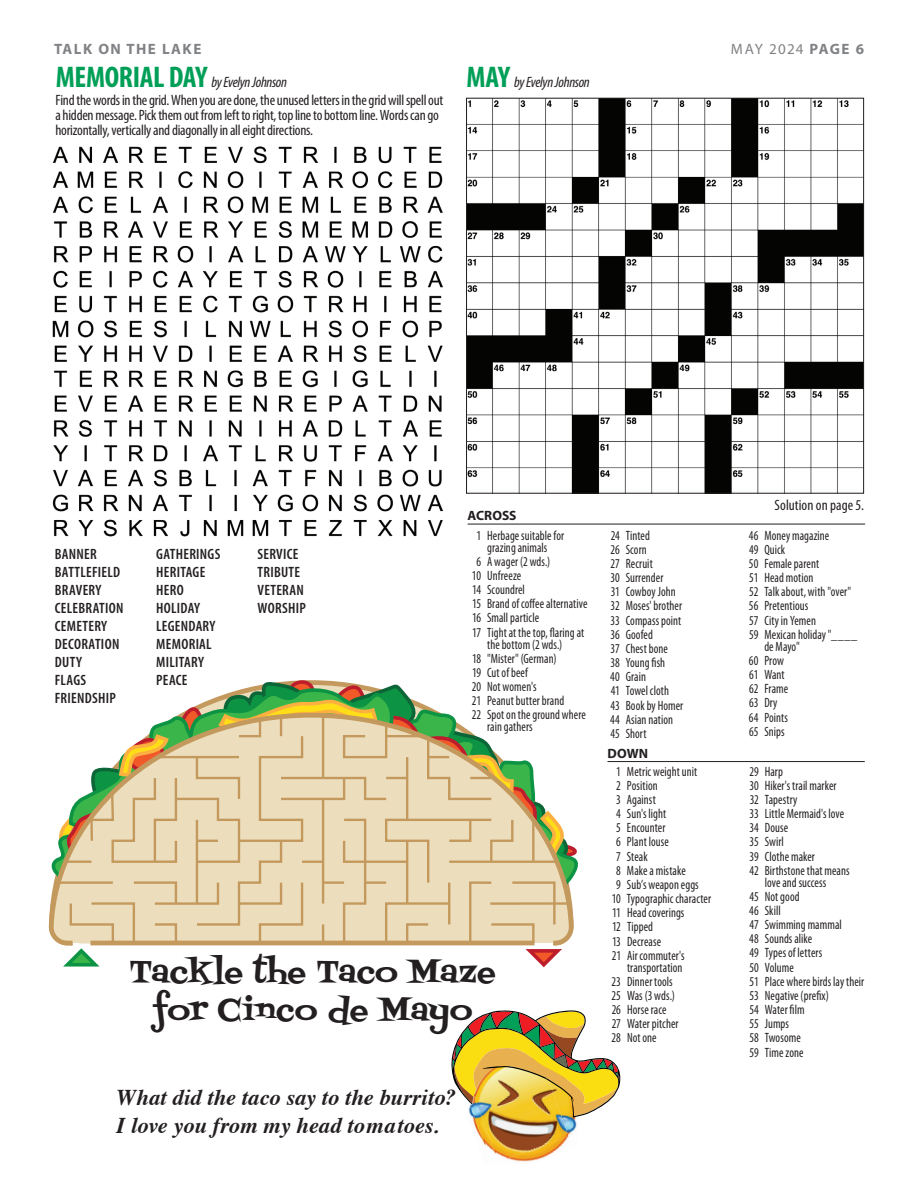
<style>
.page{position:relative;width:918px;height:1188px;background:#fff}
.page>*{position:absolute;margin:0;border:0;box-sizing:border-box;transform-origin:0 0}
.t1{font:31.5px/37.8px "Fontdiner Swanky";color:#231f20;text-align:center}
.t2{font:italic 700 22.5px/27.9px "Times";letter-spacing:.005em;color:#231f20}
.t3{font:condensed 15px/15px "Myriad Pro";letter-spacing:-.015em;color:#231f20}
.t4{font:600 condensed 15px/18px "Myriad Pro";letter-spacing:.02em;color:#231f20}
.t5{font:italic condensed 15px "Myriad Pro";letter-spacing:-.02em;color:#231f20}
.t6{font:condensed 15px "Myriad Pro";letter-spacing:.005em;color:#231f20}
.t7{font:700 15px "Myriad Pro";letter-spacing:.1em;color:#808285}
.t8{font:15px "Myriad Pro";letter-spacing:.075em;color:#808285}
.t9{font:condensed 13.5px/14.1px "Myriad Pro";letter-spacing:.005em;color:#231f20;scale:.9 1}
.t10{font:700 13.5px "Myriad Pro";color:#231f20}
.s1{font-weight:700}
.s2{font-weight:700;font-style:normal;font-size:30px;color:#009f58}
</style>
<div class="page">
<img style="left:468px;top:100px;width:394px;height:392px">
<div style="left:466px;top:98px;width:398px;height:396px;border:1px solid #231f20"></div>
<img style="left:53px;top:147px;width:391px;height:389px">
<hr style="left:468px;top:524px;width:397px;height:1px;background:#231f20">
<hr style="left:608px;top:761px;width:257px;height:1px;background:#231f20">
<svg style="left:52px;top:680px;width:526px;height:288px"></svg>
<img style="left:499px;top:1118px;width:40px;height:39px">
<img style="left:539px;top:1118px;width:38px;height:18px">
<img style="left:491px;top:1118px;width:8px;height:37px">
<img style="left:554px;top:1118px;width:23px;height:2px">
<img style="left:472px;top:1118px;width:19px;height:32px">
<img style="left:504px;top:1136px;width:65px;height:26px">
<svg style="left:451px;top:1010px;width:170px;height:108px"></svg>
<p class="t7" style="left:54px;top:39px;width:149px">TALK ON THE LAKE</p>
<p class="t8" style="left:731px;top:40px;width:135px">MAY 2024 <span class="s1">PAGE 6</span></p>
<p class="t5" style="left:56px;top:73px;width:233px"><span class="s2">MEMORIAL DAY</span> by Evelyn Johnson</p>
<p class="t5" style="left:466px;top:73px;width:125px"><span class="s2">MAY</span> by Evelyn Johnson</p>
<p class="t3" style="left:55px;top:93px;width:390px">Find the words in the grid. When you are done, the unused letters in the grid will spell out a hidden message. Pick them out from left to right, top line to bottom line. Words can go horizontally, vertically and diagonally in all eight directions.</p>
<p class="t4" style="left:55px;top:545px;width:70px">BANNER<br>BATTLEFIELD<br>BRAVERY<br>CELEBRATION<br>CEMETERY<br>DECORATION<br>DUTY<br>FLAGS<br>FRIENDSHIP</p>
<p class="t4" style="left:156px;top:545px;width:66px">GATHERINGS<br>HERITAGE<br>HERO<br>HOLIDAY<br>LEGENDARY<br>MEMORIAL<br>MILITARY<br>PEACE</p>
<p class="t4" style="left:258px;top:545px;width:50px">SERVICE<br>TRIBUTE<br>VETERAN<br>WORSHIP</p>
<p class="t10" style="left:468px;top:507px;width:50px">ACROSS</p>
<p class="t9" style="left:476px;top:529px;width:99px;line-height:12px;text-align:center">1 Herbage suitable for grazing animals</p>
<p class="t9" style="left:472px;top:554px;width:130px;text-indent:4px">6 A wager (2 wds.)<br>10 Unfreeze<br>14 Scoundrel<br>15 Brand of coffee alternative<br>16 Small particle<br>17 Tight at the top, flaring at</p>
<p class="t9" style="left:472px;top:637px;width:129px;text-indent:15px">the bottom (2 wds.)<br>18 "Mister" (German)<br>19 Cut of beef<br>20 Not women's<br>21 Peanut butter brand<br>22 Spot on the ground where</p>
<p class="t9" style="left:487px;top:720px;width:52px">rain gathers</p>
<h1 class="t1" style="left:129px;top:955px;width:368px">Tackle the Taco Maze for Cinco de Mayo</h1>
<h2 class="t2" style="left:117px;top:1082px;width:341px">What did the taco say to the burrito?<br>I love you from my head tomatoes.</h2>
<p class="t6" style="left:775px;top:496px;width:91px">Solution on page 5.</p>
<p class="t9" style="left:610px;top:528px;width:83px">24 Tinted<br>26 Scorn<br>27 Recruit<br>30 Surrender<br>31 Cowboy John<br>32 Moses' brother<br>33 Compass point<br>36 Goofed<br>37 Chest bone<br>38 Young fish<br>40 Grain<br>41 Towel cloth<br>43 Book by Homer<br>44 Asian nation<br>45 Short</p>
<p class="t9" style="left:749px;top:528px;width:122px">46 Money magazine<br>49 Quick<br>50 Female parent<br>51 Head motion<br>52 Talk about, with "over"<br>56 Pretentious<br>57 City in Yemen<br>59 Mexican holiday "____</p>
<p class="t9" style="left:749px;top:639px;width:58px;text-indent:16px">de Mayo"<br>60 Prow<br>61 Want<br>62 Frame<br>63 Dry<br>64 Points<br>65 Snips</p>
<p class="t10" style="left:608px;top:744px;width:42px">DOWN</p>
<p class="t9" style="left:616px;top:764px;width:91px">1 Metric weight unit</p>
<p class="t9" style="left:616px;top:778px;width:47px">2 Position</p>
<p class="t9" style="left:616px;top:792px;width:45px">3 Against</p>
<p class="t9" style="left:616px;top:806px;width:57px">4 Sun's light</p>
<p class="t9" style="left:616px;top:821px;width:56px">5 Encounter</p>
<p class="t9" style="left:616px;top:835px;width:60px">6 Plant louse</p>
<p class="t9" style="left:616px;top:849px;width:36px">7 Steak</p>
<p class="t9" style="left:616px;top:863px;width:79px">8 Make a mistake</p>
<p class="t9" style="left:616px;top:877px;width:93px">9 Sub’s weapon eggs</p>
<p class="t9" style="left:612px;top:891px;width:112px">10 Typographic character</p>
<p class="t9" style="left:612px;top:906px;width:82px">11 Head coverings</p>
<p class="t9" style="left:612px;top:920px;width:47px">12 Tipped</p>
<p class="t9" style="left:612px;top:934px;width:56px">13 Decrease</p>
<p class="t9" style="left:612px;top:948px;width:82px">21 Air commuter's</p>
<p class="t9" style="left:612px;top:960px;width:80px;text-indent:15px">transportation<br>23 Dinner tools<br>25 Was (3 wds.)<br>26 Horse race<br>27 Water pitcher<br>28 Not one</p>
<p class="t9" style="left:749px;top:764px;width:113px">29 Harp<br>30 Hiker's trail marker<br>32 Tapestry<br>33 Little Mermaid's love<br>34 Douse<br>35 Swirl<br>39 Clothe maker<br>42 Birthstone that means</p>
<p class="t9" style="left:749px;top:875px;width:129px;text-indent:16px">love and success<br>45 Not good<br>46 Skill<br>47 Swimming mammal<br>48 Sounds alike<br>49 Types of letters<br>50 Volume<br>51 Place where birds lay their<br>53 Negative (prefix)<br>54 Water film<br>55 Jumps<br>58 Twosome<br>59 Time zone</p>
</div>
